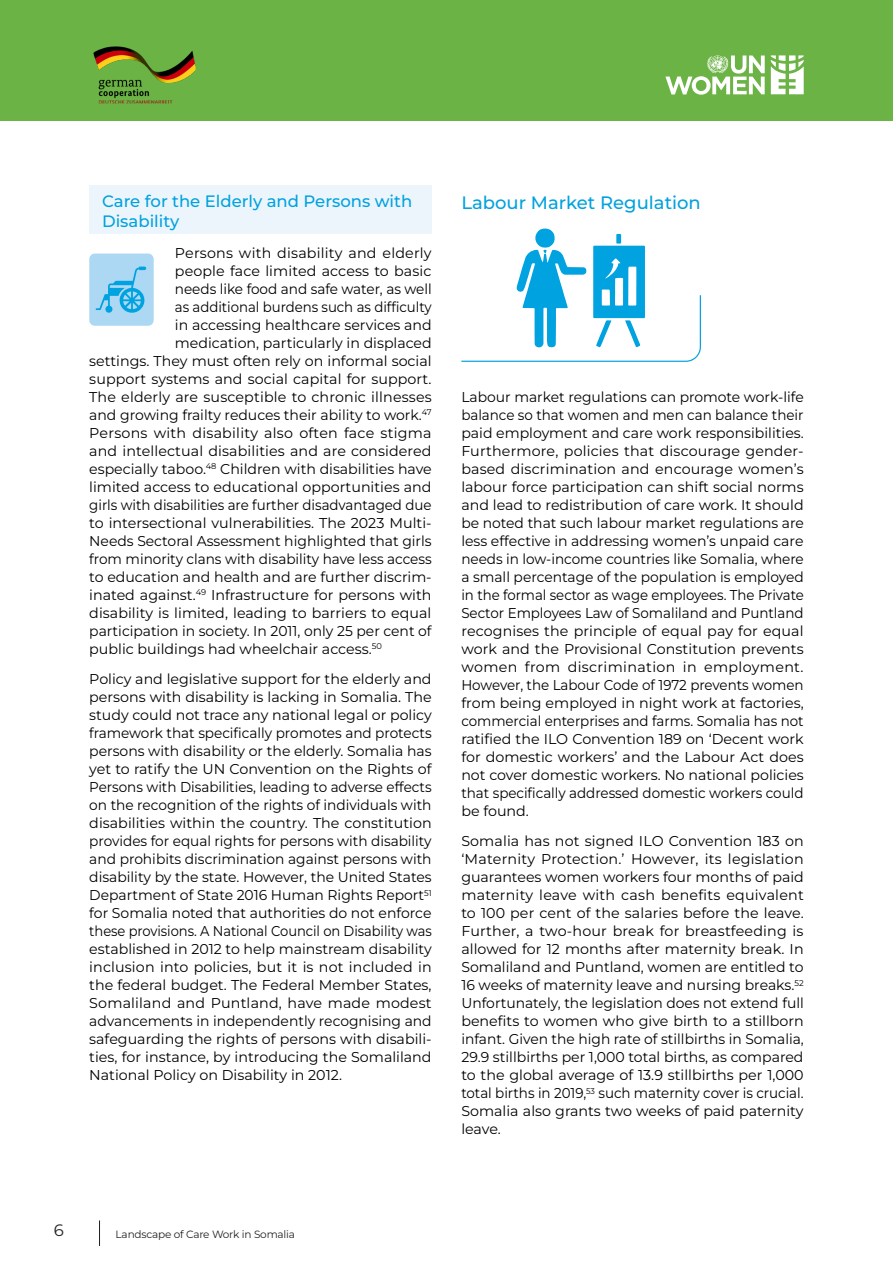
<style>
.page{position:relative;width:893px;height:1263px;background:#fff}
.page>*{position:absolute;margin:0;border:0;box-sizing:border-box;transform-origin:0 0}
.Normal1{font:500 18px "Montserrat";color:#00a2df}
.Paragraph_Style_2{font:500 16.5px/19.5px "Montserrat";color:#00a2df}
.t1{font:16.5px "Montserrat";color:#231f20}
.Normal1-2{font:14.25px/18px "Montserrat";color:#000;text-align:justify}
.Normal1-3{font:14.25px "Montserrat";color:#000;scale:.94 1}
.Normal1-4{font:14.25px "Montserrat";color:#000;scale:.96 1}
.Normal1-5{font:14.25px "Montserrat";color:#000;scale:.93 1}
.Normal1-6{font:14.25px "Montserrat";color:#000;scale:.95 1}
.t2{font:10.5px "Montserrat";letter-spacing:-.02em;color:#231f20}
</style>
<div class="page">
<div style="left:0;top:0;width:893px;height:121px;background:#6bb345"></div>
<svg style="left:99px;top:1220px;width:1px;height:26px"></svg>
<svg style="left:665px;top:55px;width:100px;height:40px"></svg>
<svg style="left:771px;top:55px;width:33px;height:39px"></svg>
<img style="left:93px;top:46px;width:103px;height:57px">
<div style="left:89px;top:185px;width:343px;height:49px;background:#edf5fc"></div>
<div style="left:89px;top:254px;width:65px;height:72px;background:#acd8f3;border-radius:6px"></div>
<svg style="left:96px;top:267px;width:50px;height:46px"></svg>
<svg style="left:461px;top:228px;width:240px;height:134px"></svg>
<p class="Paragraph_Style_2" style="left:102px;top:191px;width:312px">Care for the Elderly and Persons with<br>Disability</p>
<p class="Normal1-2" style="left:175px;top:243px;width:258px">Persons with disability and elderly</p>
<p class="Normal1-2" style="left:175px;top:261px;width:258px">people face limited access to basic</p>
<p class="Normal1-6" style="left:175px;top:279px;width:272px">needs like food and safe water, as well</p>
<p class="Normal1-5" style="left:175px;top:297px;width:278px">as additional burdens such as difficulty</p>
<p class="Normal1-2" style="left:175px;top:315px;width:258px">in accessing healthcare services and</p>
<p class="Normal1-2" style="left:175px;top:333px;width:258px">medication, particularly in displaced</p>
<p class="Normal1-2" style="left:89px;top:351px;width:344px">settings. They must often rely on informal social</p>
<p class="Normal1-2" style="left:89px;top:369px;width:344px">support systems and social capital for support.</p>
<p class="Normal1-2" style="left:89px;top:387px;width:344px">The elderly are susceptible to chronic illnesses</p>
<p class="Normal1-2" style="left:89px;top:405px;width:344px">and growing frailty reduces their ability to work.<sup>47</sup></p>
<p class="Normal1-2" style="left:89px;top:423px;width:344px">Persons with disability also often face stigma</p>
<p class="Normal1-2" style="left:89px;top:441px;width:344px">and intellectual disabilities and are considered</p>
<p class="Normal1-2" style="left:89px;top:459px;width:344px">especially taboo.<sup>48</sup> Children with disabilities have</p>
<p class="Normal1-2" style="left:89px;top:477px;width:344px">limited access to educational opportunities and</p>
<p class="Normal1-3" style="left:89px;top:495px;width:366px">girls with disabilities are further disadvantaged due</p>
<p class="Normal1-2" style="left:89px;top:513px;width:344px">to intersectional vulnerabilities. The 2023 Multi-</p>
<p class="Normal1-2" style="left:89px;top:531px;width:344px">Needs Sectoral Assessment highlighted that girls</p>
<p class="Normal1-4" style="left:89px;top:549px;width:358px">from minority clans with disability have less access</p>
<p class="Normal1-2" style="left:89px;top:567px;width:344px">to education and health and are further discrim-</p>
<p class="Normal1-2" style="left:89px;top:585px;width:344px">inated against.<sup>49</sup> Infrastructure for persons with</p>
<p class="Normal1-2" style="left:89px;top:603px;width:344px">disability is limited, leading to barriers to equal</p>
<p class="Normal1-2" style="left:89px;top:621px;width:344px">participation in society. In 2011, only 25 per cent of</p>
<p class="Normal1-2" style="left:89px;top:639px;width:294px">public buildings had wheelchair access.<sup>50</sup></p>
<p class="Normal1-2" style="left:89px;top:670px;width:344px">Policy and legislative support for the elderly and persons with disability is lacking in Somalia. The study could not trace any national legal or policy framework that specifically promotes and protects persons with disability or the elderly. Somalia has yet to ratify the UN Convention on the Rights of Persons with Disabilities, leading to adverse effects on the recognition of the rights of individuals with disabilities within the country. The constitution provides for equal rights for persons with disability and prohibits discrimination against persons with disability by the state. However, the United States Department of State 2016 Human Rights Report<sup>51 </sup>for Somalia noted that authorities do not enforce these provisions. A National Council on Disability was established in 2012 to help mainstream disability inclusion into policies, but it is not included in the federal budget. The Federal Member States, Somaliland and Puntland, have made modest advancements in independently recognising and safeguarding the rights of persons with disabili&shy;ties, for instance, by introducing the Somaliland National Policy on Disability in 2012.</p>
<p class="Normal1" style="left:461px;top:190px;width:241px">Labour Market Regulation</p>
<p class="Normal1-2" style="left:461px;top:387px;width:344px">Labour market regulations can promote work-life balance so that women and men can balance their paid employment and care work responsibilities.<br>Furthermore, policies that discourage gender&shy;based discrimination and encourage women’s labour force participation can shift social norms and lead to redistribution of care work. It should be noted that such labour market regulations are less effective in addressing women’s unpaid care needs in low-income countries like Somalia, where a small percentage of the population is employed in the formal sector as wage employees. The Private Sector Employees Law of Somaliland and Puntland recognises the principle of equal pay for equal work and the Provisional Constitution prevents women from discrimination in employment.<br>However, the Labour Code of 1972 prevents women from being employed in night work at factories, commercial enterprises and farms. Somalia has not ratified the ILO Convention 189 on ‘Decent work for domestic workers’ and the Labour Act does not cover domestic workers. No national policies that specifically addressed domestic workers could be found.</p>
<p class="Normal1-2" style="left:461px;top:832px;width:344px">Somalia has not signed ILO Convention 183 on ‘Maternity Protection.’ However, its legislation guarantees women workers four months of paid maternity leave with cash benefits equivalent to 100 per cent of the salaries before the leave.<br>Further, a two-hour break for breastfeeding is allowed for 12 months after maternity break. In Somaliland and Puntland, women are entitled to 16 weeks of maternity leave and nursing breaks.<sup>52<br></sup>Unfortunately, the legislation does not extend full benefits to women who give birth to a stillborn infant. Given the high rate of stillbirths in Somalia, 29.9 stillbirths per 1,000 total births, as compared to the global average of 13.9 stillbirths per 1,000 total births in 2019,<sup>53</sup> such maternity cover is crucial.<br>Somalia also grants two weeks of paid paternity leave.</p>
<p class="t1" style="left:54px;top:1219px;width:12px">6</p>
<p class="t2" style="left:116px;top:1227px;width:181px">Landscape of Care Work in Somalia</p>
</div>
